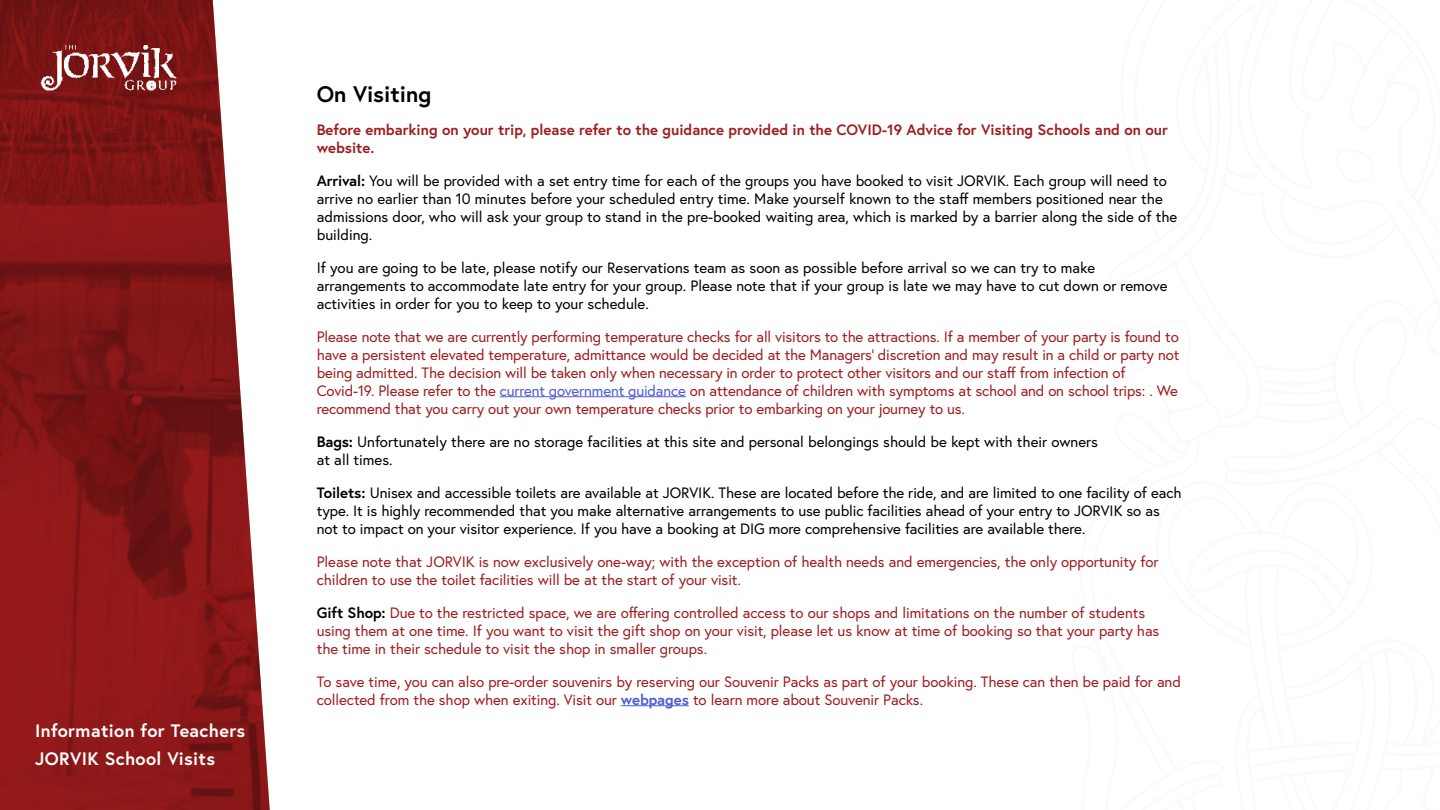
<style>
.page{position:relative;width:1440px;height:810px;background:#fff}
.page>*{position:absolute;margin:0;border:0;box-sizing:border-box;transform-origin:0 0}
.t1{font:700 22.5px "Europa";color:#000}
.t2{font:700 18px/28.3px "Europa";letter-spacing:.02em;color:#fff}
.t3{font:15px/18px "Europa";letter-spacing:-.01em;color:#9e1d20}
.t4{font:15px/18px "Europa";color:#000}
.t5{font:700 15px/18px "Europa";color:#9e1d20}
.s1{font-weight:700}
.s2{color:#4f5cd6}
.s3{font-weight:700;color:#000}
.s4{font-weight:700;color:#4f5cd6}
</style>
<div class="page">
<svg style="left:0;top:0;width:270px;height:810px;background:#913030"></svg>
<img style="left:37px;top:39px;width:143px;height:55px">
<hr style="left:500px;top:396px;width:186px;height:1px;background:#4f5cd6">
<hr style="left:621px;top:705px;width:68px;height:1px;background:#4f5cd6">
<p class="t2" style="left:35px;top:716px;width:212px">Information for Teachers<br>JORVIK School Visits</p>
<h1 class="t1" style="left:317px;top:78px;width:116px">On Visiting</h1>
<p class="t5" style="left:317px;top:120px;width:853px">Before embarking on your trip, please refer to the guidance provided in the COVID-19 Advice for Visiting Schools and on our website.</p>
<p class="t4" style="left:317px;top:171px;width:862px"><span class="s1">Arrival:</span> You will be provided with a set entry time for each of the groups you have booked to visit JORVIK. Each group will need to arrive no earlier than 10 minutes before your scheduled entry time. Make yourself known to the staff members positioned near the admissions door, who will ask your group to stand in the pre-booked waiting area, which is marked by a barrier along the side of the building.</p>
<p class="t4" style="left:317px;top:258px;width:852px">If you are going to be late, please notify our Reservations team as soon as possible before arrival so we can try to make arrangements to accommodate late entry for your group. Please note that if your group is late we may have to cut down or remove activities in order for you to keep to your schedule.</p>
<p class="t3" style="left:317px;top:327px;width:864px">Please note that we are currently performing temperature checks for all visitors to the attractions. If a member of your party is found to have a persistent elevated temperature, admittance would be decided at the Managers’ discretion and may result in a child or party not being admitted. The decision will be taken only when necessary in order to protect other visitors and our staff from infection of Covid-19. Please refer to the <span class="s2">current government guidance</span> on attendance of children with symptoms at school and on school trips: . We recommend that you carry out your own temperature checks prior to embarking on your journey to us.</p>
<p class="t4" style="left:317px;top:432px;width:783px"><span class="s1">Bags:</span> Unfortunately there are no storage facilities at this site and personal belongings should be kept with their owners at all times.</p>
<p class="t4" style="left:317px;top:483px;width:866px"><span class="s1">Toilets:</span> Unisex and accessible toilets are available at JORVIK. These are located before the ride, and are limited to one facility of each type. It is highly recommended that you make alternative arrangements to use public facilities ahead of your entry to JORVIK so as not to impact on your visitor experience. If you have a booking at DIG more comprehensive facilities are available there.</p>
<p class="t3" style="left:317px;top:552px;width:843px">Please note that JORVIK is now exclusively one-way; with the exception of health needs and emergencies, the only opportunity for children to use the toilet facilities will be at the start of your visit.</p>
<p class="t3" style="left:317px;top:603px;width:844px"><span class="s3">Gift Shop:</span> Due to the restricted space, we are offering controlled access to our shops and limitations on the number of students using them at one time. If you want to visit the gift shop on your visit, please let us know at time of booking so that your party has the time in their schedule to visit the shop in smaller groups.</p>
<p class="t3" style="left:317px;top:672px;width:866px">To save time, you can also pre-order souvenirs by reserving our Souvenir Packs as part of your booking. These can then be paid for and collected from the shop when exiting. Visit our <span class="s4">webpages</span> to learn more about Souvenir Packs.</p>
</div>
